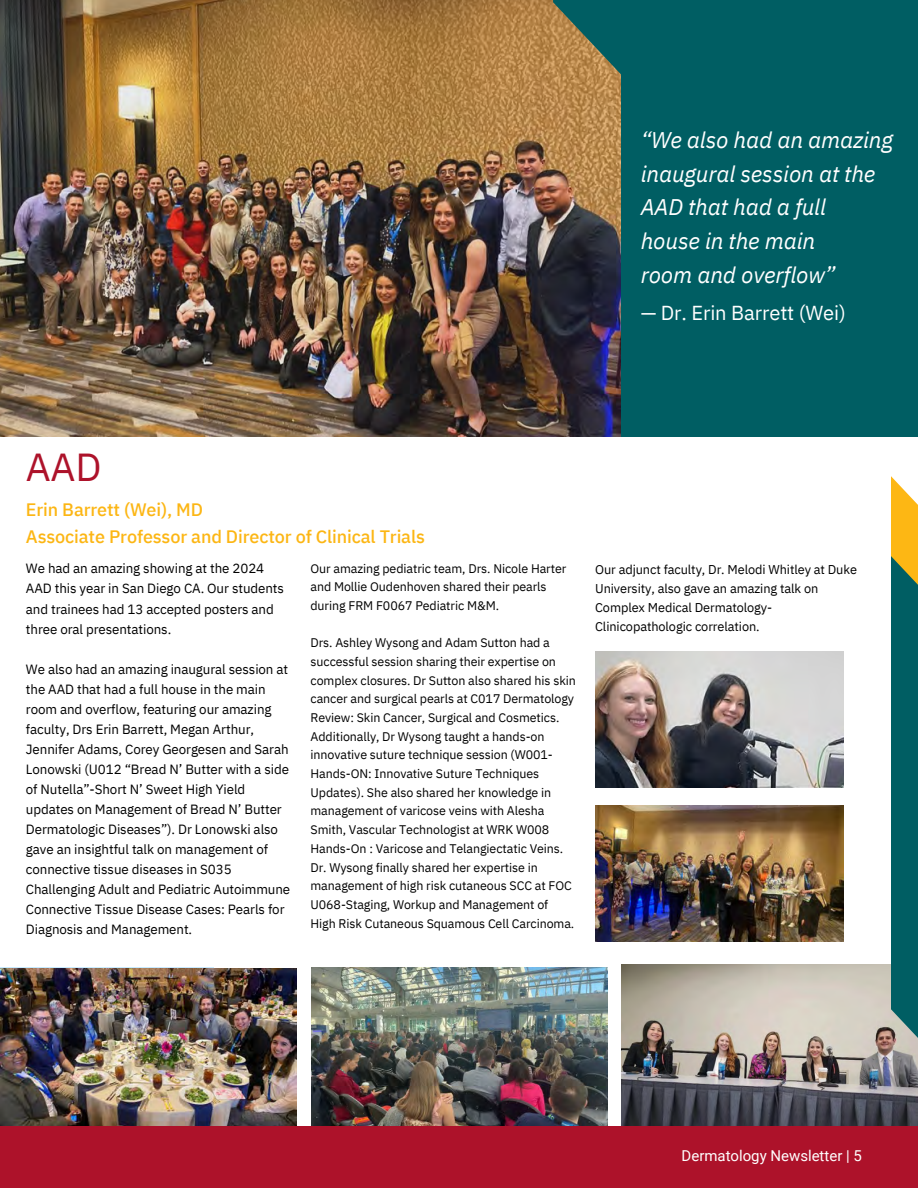
<style>
.page{position:relative;width:918px;height:1188px;background:#fff}
.page>*{position:absolute;margin:0;border:0;box-sizing:border-box;transform-origin:0 0}
.t1{font:39px "IBM Plex Sans";color:#ad122a}
.t2{font:italic 22.5px/33.9px "IBM Plex Sans";letter-spacing:-.005em;color:#fff}
.t3{font:20.1px "IBM Plex Sans";letter-spacing:-.005em;color:#fff}
.t4{font:500 18px/27px "IBM Plex Sans";letter-spacing:-.005em;color:#fcb614}
.t5{font:15px "Roboto";color:#fff}
.t6{font:13.35px/20.1px "IBM Plex Sans";letter-spacing:-.005em;color:#000}
.t7{font:12.75px/19px "IBM Plex Sans";letter-spacing:-.005em;color:#000}
.t8{font:12.45px/18.8px "IBM Plex Sans";letter-spacing:-.005em;color:#000}
</style>
<div class="page">
<img style="left:0;top:0;width:621px;height:436px">
<div style="left:621px;top:0;width:297px;height:436px;background:#005e63"></div>
<svg style="left:553px;top:0;width:68px;height:80px;background:#627558"></svg>
<img style="left:1px;top:968px;width:295px;height:159px">
<img style="left:311px;top:967px;width:296px;height:159px">
<img style="left:622px;top:965px;width:296px;height:162px">
<svg style="left:891px;top:476px;width:27px;height:562px;background:#2f715d"></svg>
<div style="left:0;top:1127px;width:918px;height:61px;background:#ad122a"></div>
<img style="left:595px;top:652px;width:249px;height:136px">
<img style="left:595px;top:805px;width:249px;height:136px">
<h4 class="t2" style="left:641px;top:122px;width:254px">“We also had an amazing inaugural session at the<br>AAD that had a full<br>house in the main<br>room and overflow”</h4>
<h4 class="t3" style="left:641px;top:299px;width:207px">— Dr. Erin Barrett (Wei)</h4>
<p class="t1" style="left:26px;top:441px;width:77px">AAD</p>
<p class="t4" style="left:26px;top:495px;width:401px">Erin Barrett (Wei), MD<br>Associate Professor and Director of Clinical Trials</p>
<p class="t6" style="left:26px;top:558px;width:260px">We had an amazing showing at the 2024<br>AAD this year in San Diego CA. Our students and trainees had 13 accepted posters and three oral presentations.</p>
<p class="t6" style="left:26px;top:659px;width:266px">We also had an amazing inaugural session at the AAD that had a full house in the main room and overflow, featuring our amazing faculty, Drs Erin Barrett, Megan Arthur, Jennifer Adams, Corey Georgesen and Sarah Lonowski (U012 “Bread N’ Butter with a side of Nutella”-Short N’ Sweet High Yield updates on Management of Bread N’ Butter Dermatologic Diseases”). Dr Lonowski also gave an insightful talk on management of connective tissue diseases in S035<br>Challenging Adult and Pediatric Autoimmune Connective Tissue Disease Cases: Pearls for Diagnosis and Management.</p>
<h3 class="t8" style="left:311px;top:559px;width:257px">Our amazing pediatric team, Drs. Nicole Harter and Mollie Oudenhoven shared their pearls during FRM F0067 Pediatric M&amp;M.</h3>
<p class="t8" style="left:311px;top:633px;width:267px">Drs. Ashley Wysong and Adam Sutton had a successful session sharing their expertise on complex closures. Dr Sutton also shared his skin cancer and surgical pearls at C017 Dermatology Review: Skin Cancer, Surgical and Cosmetics.<br>Additionally, Dr Wysong taught a hands-on innovative suture technique session (W001- Hands-ON: Innovative Suture Techniques Updates). She also shared her knowledge in management of varicose veins with Alesha Smith, Vascular Technologist at WRK W008<br>Hands-On : Varicose and Telangiectatic Veins.<br>Dr. Wysong finally shared her expertise in management of high risk cutaneous SCC at FOC U068-Staging, Workup and Management of High Risk Cutaneous Squamous Cell Carcinoma.</p>
<p class="t7" style="left:595px;top:559px;width:263px">Our adjunct faculty, Dr. Melodi Whitley at Duke University, also gave an amazing talk on Complex Medical Dermatology-Clinicopathologic correlation.</p>
<h2 class="t5" style="left:682px;top:1147px;width:182px">Dermatology Newsletter | 5</h2>
<h1 class="t5" style="left:683px;top:1149px;width:182px">Dermatology Newsletter | 3</h1>
</div>
